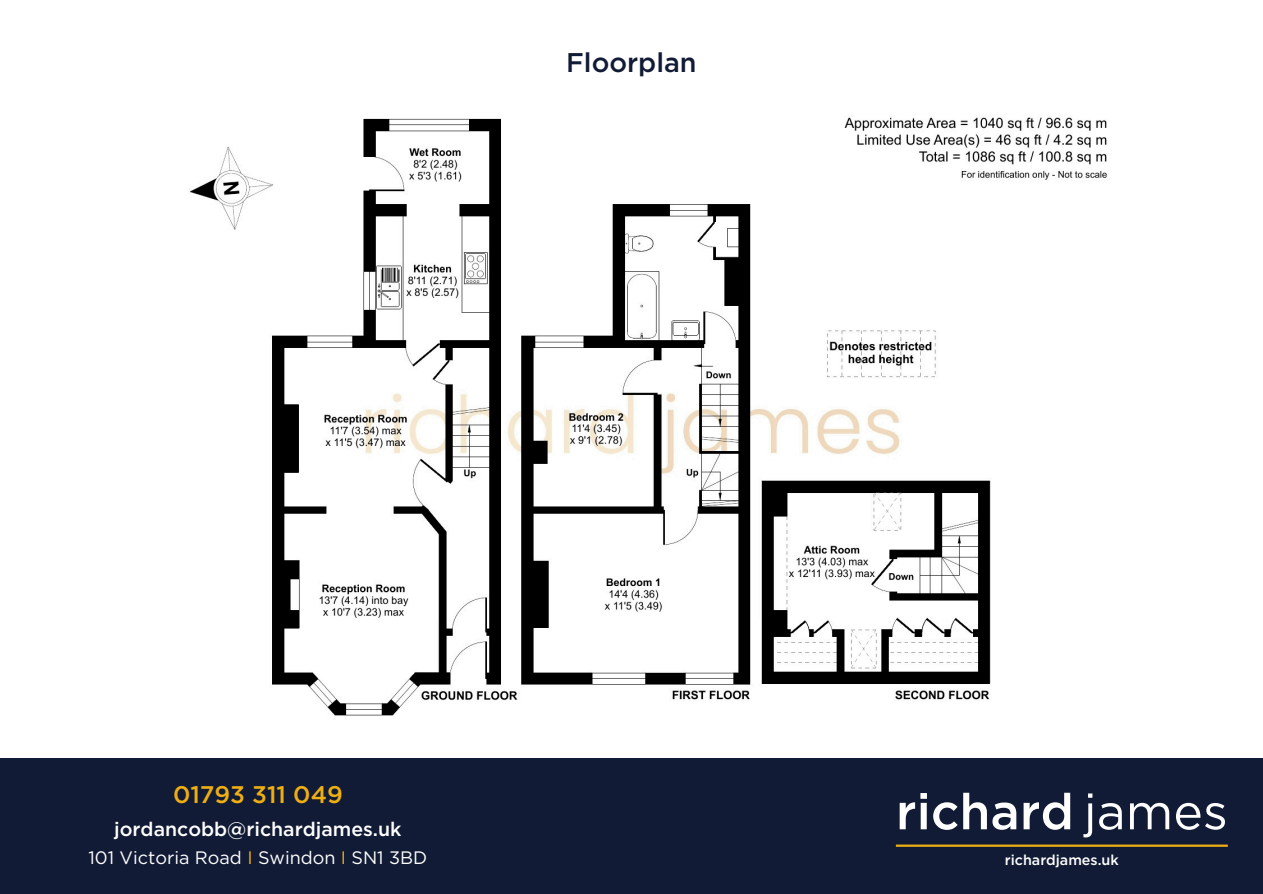
<style>
.page{position:relative;width:1263px;height:894px;background:#fff}
.page>*{position:absolute;margin:0;border:0;box-sizing:border-box;transform-origin:0 0}
.t1{font:500 49.95px "Gotham";color:#fff}
.t2{font:500 27px "Gotham";color:#111b35}
.t3{font:500 24px "Gotham";color:#efaf12}
.t4{font:500 19.5px "Gotham";color:#fff}
.t5{font:18px "Gotham";color:#fff}
.t6{font:500 14.25px "Gotham";color:#fff}
.s1{color:#efaf12}
.s2{font-weight:400}
</style>
<div class="page">
<div style="left:0;top:757px;width:1263px;height:136px;background:#111b35"></div>
<img style="left:189px;top:117px;width:918px;height:599px">
<hr style="left:896px;top:844px;width:332px;height:2px;background:#efaf12">
<h2 class="t2" style="left:566px;top:45px;width:132px">Floorplan</h2>
<h3 class="t3" style="left:173px;top:778px;width:171px">01793 311 049</h3>
<p class="t4" style="left:114px;top:816px;width:289px">jordancobb@richardjames.uk</p>
<p class="t5" style="left:88px;top:846px;width:340px">101 Victoria Road <span class="s1">I</span> Swindon <span class="s1">I</span> SN1 3BD</p>
<h1 class="t1" style="left:896px;top:778px;width:333px">richard <span class="s2">james</span></h1>
<p class="t6" style="left:1005px;top:850px;width:115px">richardjames.uk</p>
</div>
